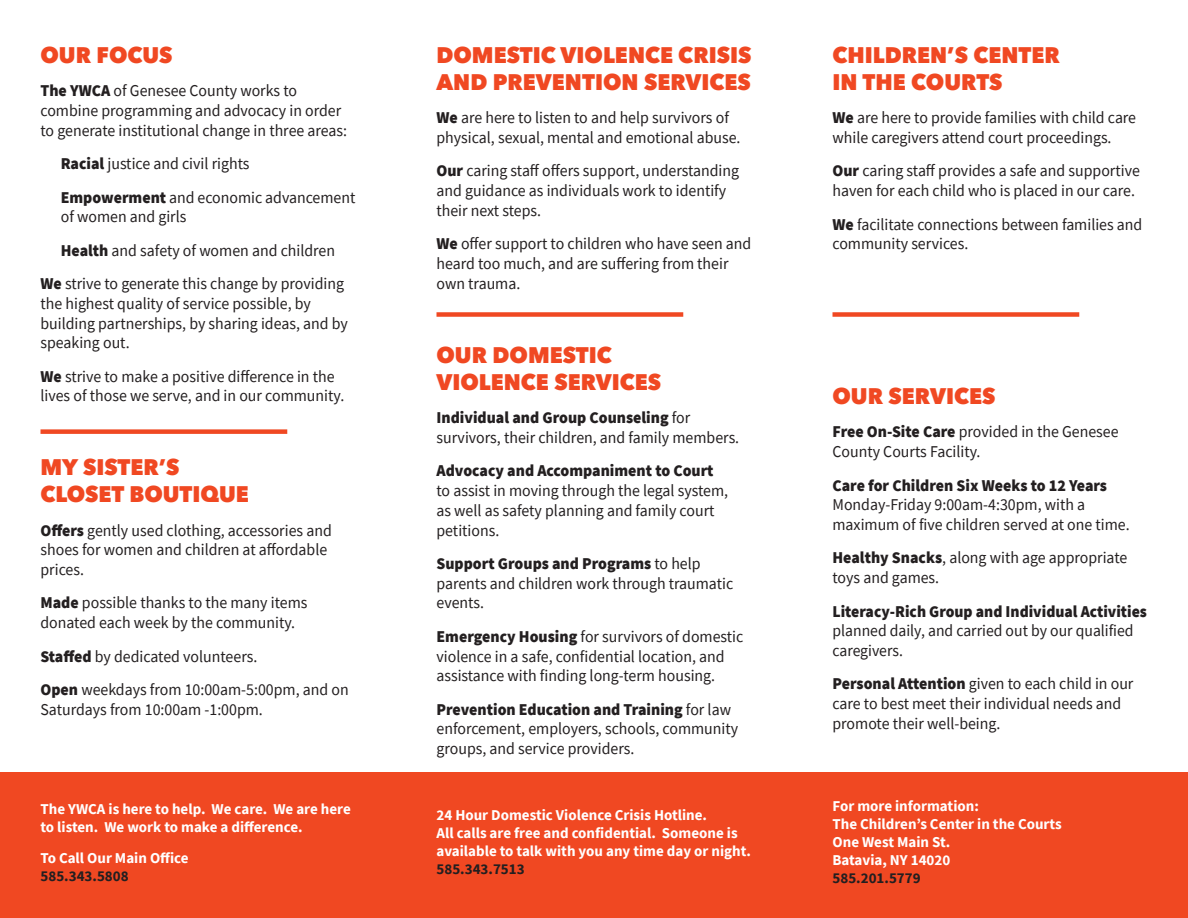
<style>
.page{position:relative;width:1188px;height:918px;background:#fff}
.page>*{position:absolute;margin:0;border:0;box-sizing:border-box;transform-origin:0 0}
.Heading{font:800 22.5px/27px "Avenir Next";color:#f04822;scale:.96 1}
.t1{font:16.5px/19.8px "Source Sans Pro";color:#231f20;scale:.96 1}
.t2{font:16.5px/19.8px "Source Sans Pro";color:#231f20;scale:.95 1}
.t3{font:700 15px/18px "Source Sans Pro";color:#fff}
.s1{font-weight:900}
.s2{color:#231f20}
</style>
<div class="page">
<div style="left:0;top:772px;width:1188px;height:146px;background:#f04822"></div>
<div style="left:40px;top:429px;width:247px;height:5px;background:#f04822"></div>
<div style="left:436px;top:312px;width:247px;height:5px;background:#f04822"></div>
<div style="left:832px;top:312px;width:247px;height:5px;background:#f04822"></div>
<p class="Heading" style="left:40px;top:41px;width:139px">OUR FOCUS</p>
<p class="t1" style="left:40px;top:81px;width:321px"><span class="s1">The YWCA</span> of Genesee County works to combine programming and advocacy in order to generate institutional change in three areas:</p>
<p class="t1" style="left:61px;top:154px;width:198px"><span class="s1">Racial</span> justice and civil rights</p>
<p class="t1" style="left:61px;top:187px;width:309px"><span class="s1">Empowerment</span> and economic advancement of women and girls</p>
<p class="t1" style="left:61px;top:240px;width:287px"><span class="s1">Health</span> and safety of women and children</p>
<p class="t1" style="left:40px;top:273px;width:322px"><span class="s1">We</span> strive to generate this change by providing the highest quality of service possible, by building partnerships, by sharing ideas, and by speaking out.</p>
<p class="t1" style="left:40px;top:366px;width:318px"><span class="s1">We</span> strive to make a positive difference in the lives of those we serve, and in our community.</p>
<p class="Heading" style="left:40px;top:454px;width:219px">MY SISTER’S<br>CLOSET BOUTIQUE</p>
<p class="t1" style="left:40px;top:520px;width:305px"><span class="s1">Offers</span> gently used clothing, accessories and shoes for women and children at affordable prices.</p>
<p class="t1" style="left:40px;top:593px;width:280px"><span class="s1">Made</span> possible thanks to the many items donated each week by the community.</p>
<p class="t1" style="left:40px;top:646px;width:227px"><span class="s1">Staffed</span> by dedicated volunteers.</p>
<p class="t1" style="left:40px;top:679px;width:323px"><span class="s1">Open</span> weekdays from 10:00am-5:00pm, and on<br>Saturdays from 10:00am -1:00pm.</p>
<p class="t3" style="left:40px;top:799px;width:312px">The YWCA is here to help. We care. We are here to listen. We work to make a difference.</p>
<p class="t3" style="left:40px;top:849px;width:150px">To Call Our Main Office<br><span class="s2">585.343.5808</span></p>
<p class="Heading" style="left:436px;top:41px;width:330px">DOMESTIC VIOLENCE CRISIS<br>AND PREVENTION SERVICES</p>
<p class="t1" style="left:436px;top:108px;width:318px"><span class="s1">We</span> are here to listen to and help survivors of physical, sexual, mental and emotional abuse.</p>
<p class="t1" style="left:436px;top:161px;width:317px"><span class="s1">Our</span> caring staff offers support, understanding and guidance as individuals work to identify their next steps.</p>
<p class="t1" style="left:436px;top:234px;width:330px"><span class="s1">We</span> offer support to children who have seen and heard too much, and are suffering from their own trauma.</p>
<p class="Heading" style="left:436px;top:341px;width:236px">OUR DOMESTIC<br>VIOLENCE SERVICES</p>
<p class="t1" style="left:436px;top:408px;width:317px"><span class="s1">Individual and Group Counseling</span> for survivors, their children, and family members.</p>
<p class="t1" style="left:436px;top:461px;width:305px"><span class="s1">Advocacy and Accompaniment to Court </span>to assist in moving through the legal system, as well as safety planning and family court petitions.</p>
<p class="t1" style="left:436px;top:553px;width:311px"><span class="s1">Support Groups and Programs</span> to help parents and children work through traumatic events.</p>
<p class="t1" style="left:436px;top:626px;width:321px"><span class="s1">Emergency Housing</span> for survivors of domestic violence in a safe, confidential location, and assistance with finding long-term housing.</p>
<p class="t1" style="left:436px;top:699px;width:316px"><span class="s1">Prevention Education and Training</span> for law enforcement, employers, schools, community groups, and service providers.</p>
<p class="t3" style="left:436px;top:806px;width:316px">24 Hour Domestic Violence Crisis Hotline.<br>All calls are free and confidential. Someone is available to talk with you any time day or night.<br><span class="s2">585.343.7513</span></p>
<p class="Heading" style="left:832px;top:41px;width:238px">CHILDREN’S CENTER<br>IN THE COURTS</p>
<p class="t1" style="left:832px;top:108px;width:318px"><span class="s1">We</span> are here to provide families with child care while caregivers attend court proceedings.</p>
<p class="t1" style="left:832px;top:161px;width:322px"><span class="s1">Our</span> caring staff provides a safe and supportive haven for each child who is placed in our care.</p>
<p class="t1" style="left:832px;top:214px;width:324px"><span class="s1">We</span> facilitate connections between families and community services.</p>
<p class="Heading" style="left:832px;top:382px;width:171px">OUR SERVICES</p>
<p class="t1" style="left:832px;top:422px;width:300px"><span class="s1">Free On-Site Care</span> provided in the Genesee<br>County Courts Facility.</p>
<p class="t1" style="left:832px;top:475px;width:311px"><span class="s1">Care for Children Six Weeks to 12 Years<br></span>Monday-Friday 9:00am-4:30pm, with a maximum of five children served at one time.</p>
<p class="t1" style="left:832px;top:548px;width:309px"><span class="s1">Healthy Snacks</span>, along with age appropriate toys and games.</p>
<p class="t2" style="left:832px;top:601px;width:333px"><span class="s1">Literacy-Rich Group and Individual Activities </span>planned daily, and carried out by our qualified caregivers.</p>
<p class="t1" style="left:832px;top:674px;width:315px"><span class="s1">Personal Attention</span> given to each child in our care to best meet their individual needs and promote their well-being.</p>
<p class="t3" style="left:832px;top:797px;width:231px">For more information:<br>The Children’s Center in the Courts<br>One West Main St.<br>Batavia, NY 14020<br><span class="s2">585.201.5779</span></p>
</div>
